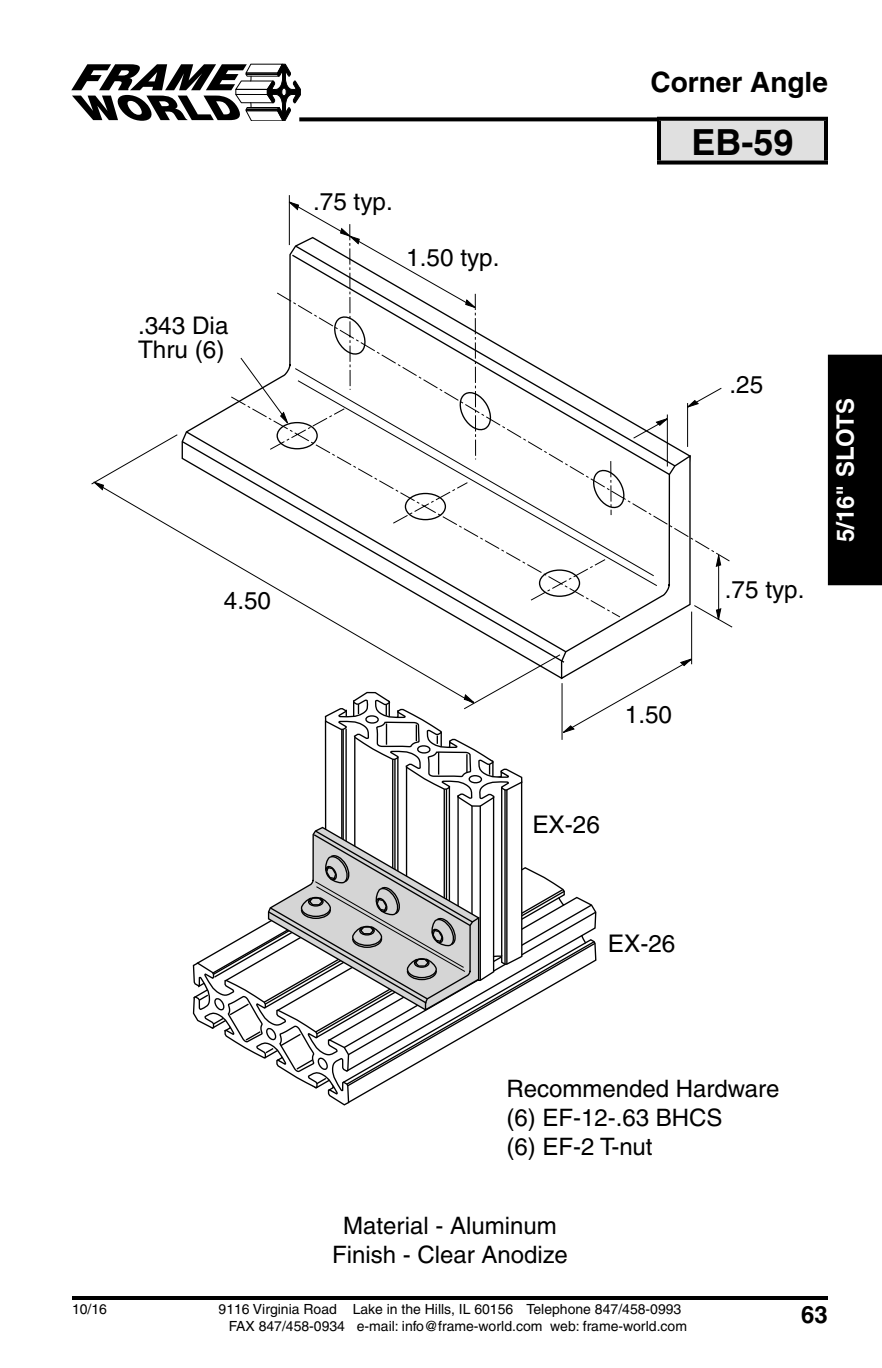
<style>
.page{position:relative;width:882px;height:1368px;background:#fff}
.page>*{position:absolute;margin:0;border:0;box-sizing:border-box;transform-origin:0 0}
.t1{font:700 36px "Helvetica";color:#000}
.t2{font:700 28px "Helvetica";color:#000}
.t3{font:24.2px/24.2px "Helvetica";color:#000}
.t4{font:24px/28.8px "Helvetica";color:#000;text-align:center}
.t5{font:700 24px "Helvetica";color:#fff}
.t6{font:700 24px "Helvetica";color:#000}
.t7{font:14px/16.8px "Helvetica";color:#000}
</style>
<div class="page">
<div style="left:828px;top:355px;width:54px;height:230px;background:#000"></div>
<svg style="left:301px;top:117px;width:356px;height:4px"></svg>
<hr style="left:72px;top:1296px;width:756px;height:4px;background:#000">
<svg style="left:71px;top:63px;width:230px;height:58px"></svg>
<hr style="left:289px;top:195px;width:1px;height:50px;background:#000">
<svg style="left:286px;top:200px;width:190px;height:109px"></svg>
<svg style="left:91px;top:434px;width:87px;height:57px"></svg>
<svg style="left:192px;top:315px;width:541px;height:791px"></svg>
<div style="left:659px;top:119px;width:167px;height:44px;background:#e0e0e0"></div>
<svg style="left:657px;top:117px;width:171px;height:4px"></svg>
<hr style="left:657px;top:121px;width:4px;height:40px;background:#000">
<hr style="left:824px;top:121px;width:4px;height:40px;background:#000">
<svg style="left:657px;top:161px;width:171px;height:4px"></svg>
<h3 class="t3" style="left:138px;top:315px;width:92px">.343 Dia<br>Thru (6)</h3>
<h3 class="t3" style="left:224px;top:591px;width:49px">4.50</h3>
<h3 class="t3" style="left:313px;top:192px;width:81px">.75 typ.</h3>
<h3 class="t3" style="left:406px;top:247px;width:95px">1.50 typ.</h3>
<h2 class="t2" style="left:651px;top:72px;width:179px">Corner Angle</h2>
<h1 class="t1" style="left:691px;top:129px;width:104px">EB-59</h1>
<h3 class="t3" style="left:625px;top:705px;width:49px">1.50</h3>
<h3 class="t3" style="left:532px;top:815px;width:69px">EX-26</h3>
<h3 class="t3" style="left:608px;top:933px;width:69px">EX-26</h3>
<h3 class="t3" style="left:729px;top:374px;width:35px">.25</h3>
<h3 class="t3" style="left:725px;top:580px;width:81px">.75 typ.</h3>
<h3 class="t5" style="left:836px;top:542px;width:145px;rotate:-90deg">5/16" SLOTS</h3>
<p class="t7" style="left:72px;top:1302px;width:37px">10/16</p>
<h3 class="t4" style="left:507px;top:1077px;width:275px;text-align:left">Recommended Hardware (6) EF-12-.63 BHCS<br>(6) EF-2 T-nut</h3>
<h3 class="t4" style="left:332px;top:1214px;width:237px">Material - Aluminum<br>Finish - Clear Anodize</h3>
<p class="t7" style="left:229px;top:1302px;width:460px;text-indent:-10px">9116 Virginia Road Lake in the Hills, IL 60156 Telephone 847/458-0993<br>FAX 847/458-0934 e-mail: info@frame-world.com web: frame-world.com</p>
<h3 class="t6" style="left:801px;top:1306px;width:28px">63</h3>
</div>
